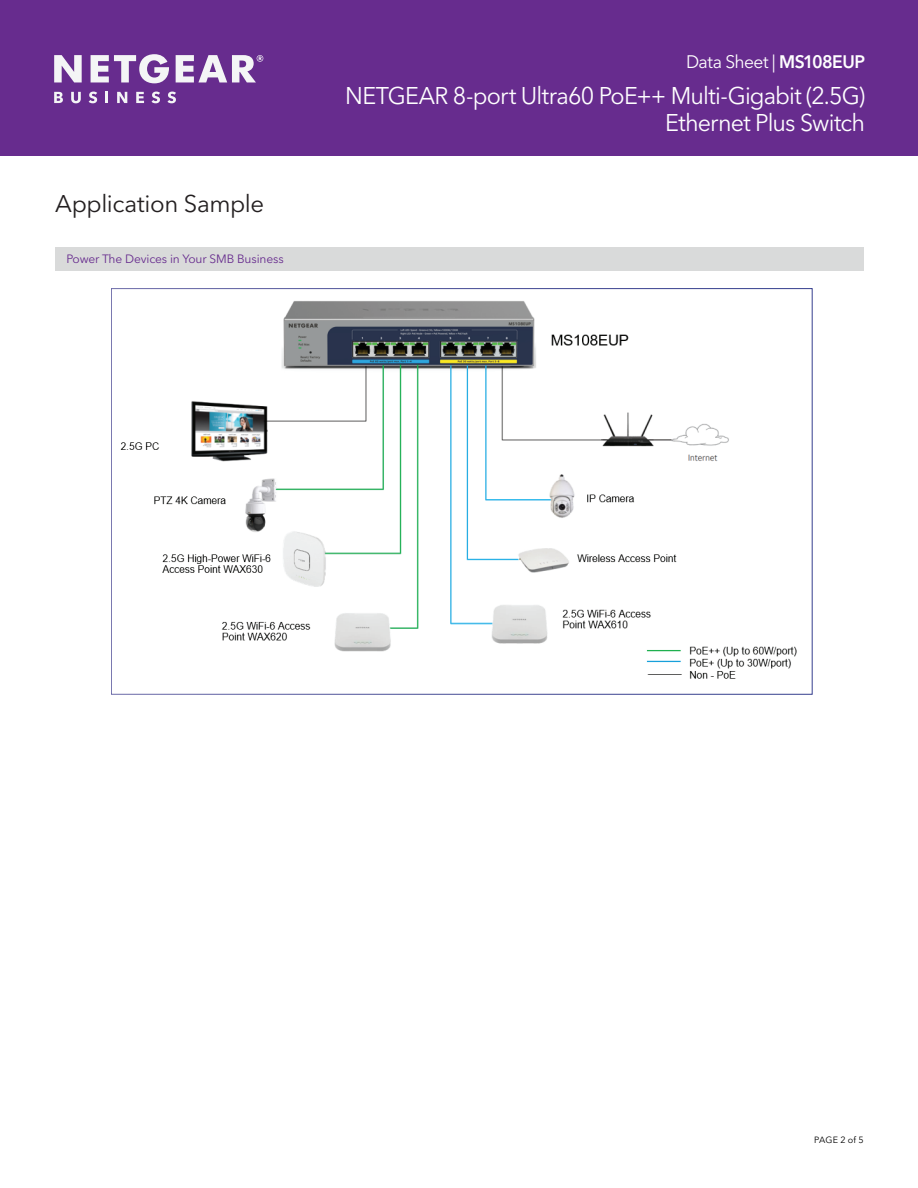
<style>
.page{position:relative;width:918px;height:1188px;background:#fff}
.page>*{position:absolute;margin:0;border:0;box-sizing:border-box;transform-origin:0 0}
.t1{font:24px/27px "Avenir Next LT Pro";letter-spacing:-.035em;color:#fff;text-align:right}
.t2{font:24px "Avenir Next LT Pro";letter-spacing:-.015em;color:#231f20}
.t3{font:18px "Avenir Next LT Pro";letter-spacing:-.03em;color:#fff}
.t4{font:12px "Avenir Next LT Pro";letter-spacing:-.01em;color:#672c8e}
.t5{font:9px "Avenir Next LT Pro";letter-spacing:.015em;color:#000001}
.s1{font-weight:600}
</style>
<div class="page">
<div style="left:0;top:0;width:918px;height:156px;background:#672c8e"></div>
<svg style="left:54px;top:92px;width:9px;height:11px"></svg>
<svg style="left:71px;top:92px;width:10px;height:11px"></svg>
<svg style="left:89px;top:92px;width:8px;height:11px"></svg>
<svg style="left:106px;top:92px;width:2px;height:11px"></svg>
<svg style="left:117px;top:92px;width:10px;height:11px"></svg>
<svg style="left:136px;top:92px;width:8px;height:11px"></svg>
<svg style="left:152px;top:92px;width:8px;height:11px"></svg>
<svg style="left:167px;top:92px;width:9px;height:11px"></svg>
<svg style="left:176px;top:55px;width:87px;height:27px"></svg>
<svg style="left:91px;top:54px;width:78px;height:29px"></svg>
<svg style="left:54px;top:55px;width:28px;height:27px"></svg>
<div style="left:55px;top:247px;width:809px;height:24px;background:#d9dada"></div>
<img style="left:120px;top:301px;width:677px;height:378px">
<p class="t2" style="left:55px;top:189px;width:211px">Application Sample</p>
<p class="t4" style="left:66px;top:252px;width:219px">Power The Devices in Your SMB Business</p>
<p class="t3" style="left:686px;top:50px;width:180px">Data Sheet | <span class="s1">MS108EUP</span></p>
<p class="t1" style="left:345px;top:82px;width:521px">NETGEAR 8-port Ultra60 PoE++ Multi-Gigabit (2.5G)<br>Ethernet Plus Switch</p>
<p class="t5" style="left:814px;top:1134px;width:51px">PAGE 2 of 5</p>
</div>
